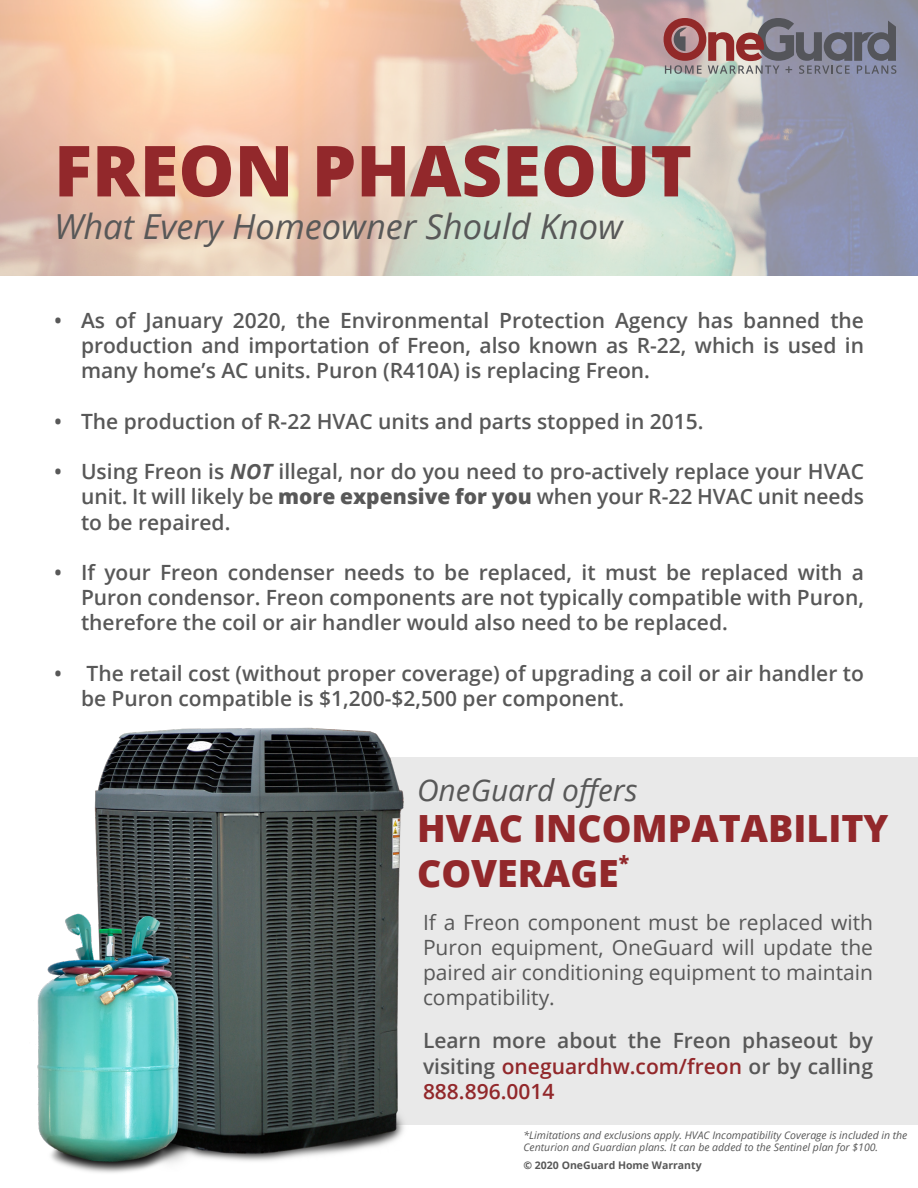
<style>
.page{position:relative;width:918px;height:1188px;background:#fff}
.page>*{position:absolute;margin:0;border:0;box-sizing:border-box;transform-origin:0 0}
.t1{font:800 70.5px "Open Sans";color:#92282b}
.t2{font:800 37.5px/45px "Open Sans";color:#92282b}
.t3{font:italic 34.5px "Open Sans";color:#585858}
.t4{font:italic 30px "Open Sans";color:#585858}
.t5{font:600 21px/25.2px "Open Sans";color:#585858;text-align:justify}
.t6{font:21px/25.2px "Open Sans";color:#585858;text-align:justify}
.t7{font:italic 10.5px/12.6px "Open Sans";color:#585858}
.t8{font:700 10.5px "Open Sans";color:#585858}
.s1{font-weight:700;font-style:italic}
.s2{font-weight:800}
.s3{color:#92282b}
</style>
<div class="page">
<div style="left:354px;top:758px;width:564px;height:367px;background:#e9e9e9"></div>
<img style="left:0;top:0;width:918px;height:276px">
<img style="left:37px;top:727px;width:427px;height:446px">
<svg style="left:664px;top:18px;width:232px;height:56px;background:#907f86"></svg>
<p class="t1" style="left:54px;top:117px;width:640px">FREON PHASEOUT</p>
<p class="t3" style="left:54px;top:203px;width:570px">What Every Homeowner Should Know</p>
<p class="t5" style="left:81px;top:307px;width:785px;text-indent:-27px">• As of January 2020, the Environmental Protection Agency has banned the production and importation of Freon, also known as R-22, which is used in many home’s AC units. Puron (R410A) is replacing Freon.</p>
<p class="t5" style="left:54px;top:408px;width:651px">• The production of R-22 HVAC units and parts stopped in 2015.</p>
<p class="t5" style="left:81px;top:459px;width:785px;text-indent:-27px">• Using Freon is <span class="s1">NOT</span> illegal, nor do you need to pro-actively replace your HVAC unit. It will likely be <span class="s2">more expensive for you</span> when your R-22 HVAC unit needs to be repaired.</p>
<p class="t5" style="left:81px;top:559px;width:785px;text-indent:-27px">• If your Freon condenser needs to be replaced, it must be replaced with a Puron condensor. Freon components are not typically compatible with Puron, therefore the coil or air handler would also need to be replaced.</p>
<p class="t5" style="left:81px;top:660px;width:785px;text-indent:-27px">• The retail cost (without proper coverage) of upgrading a coil or air handler to be Puron compatible is $1,200-$2,500 per component.</p>
<p class="t4" style="left:417px;top:770px;width:222px">OneGuard offers</p>
<p class="t2" style="left:417px;top:804px;width:473px">HVAC INCOMPATABILITY<br>COVERAGE<sup>*</sup></p>
<p class="t6" style="left:423px;top:909px;width:452px">If a Freon component must be replaced with Puron equipment, OneGuard will update the paired air conditioning equipment to maintain compatibility.</p>
<p class="t5" style="left:423px;top:1028px;width:452px">Learn more about the Freon phaseout by visiting <span class="s3">oneguardhw.com/freon</span> or by calling <span class="s3">888.896.0014</span></p>
<p class="t7" style="left:524px;top:1128px;width:385px">*Limitations and exclusions apply. HVAC Incompatibility Coverage is included in the<br>Centurion and Guardian plans. It can be added to the Sentinel plan for $100.</p>
<p class="t8" style="left:524px;top:1157px;width:180px">© 2020 OneGuard Home Warranty</p>
</div>
